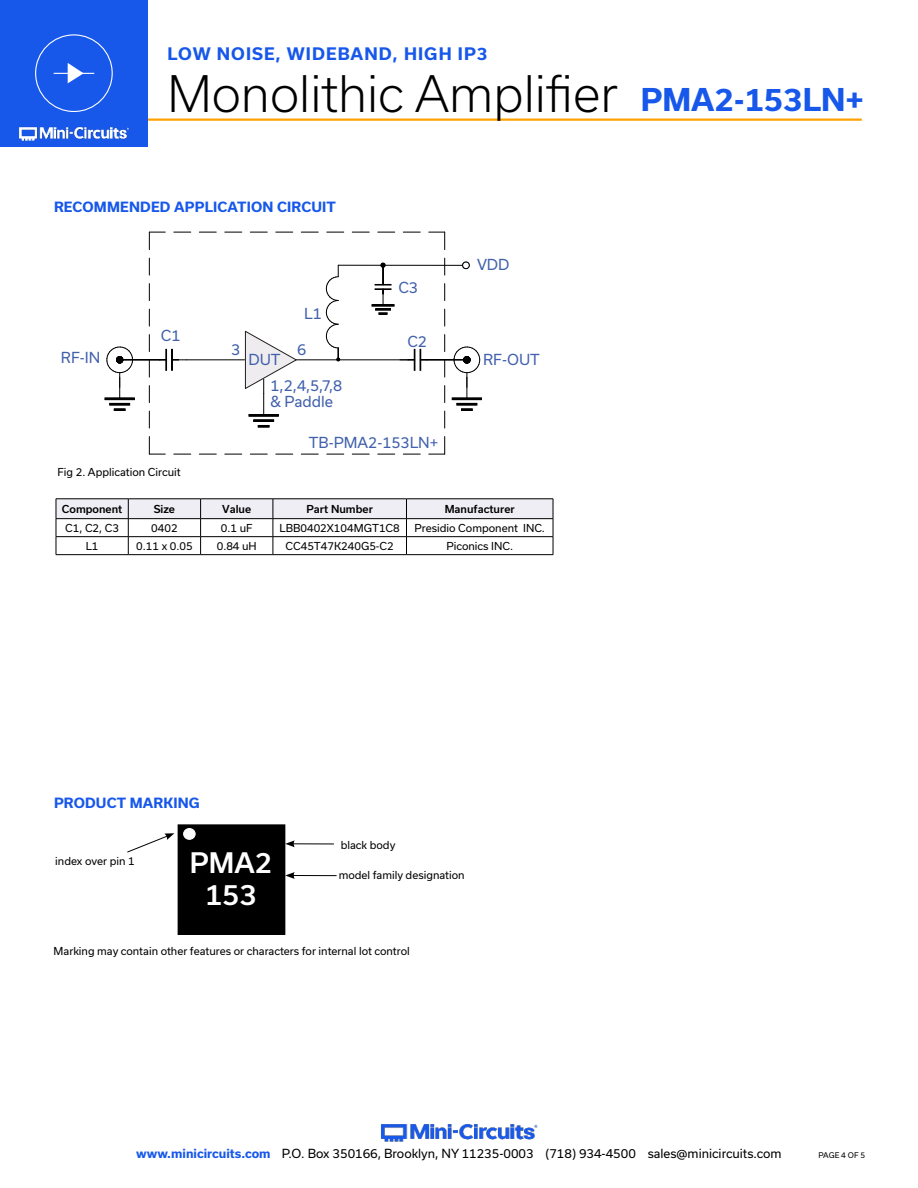
<style>
.page{position:relative;width:918px;height:1188px;background:#fff}
.page>*{position:absolute;margin:0;border:0;box-sizing:border-box;transform-origin:0 0}
.t1{font:300 48px "Usual";color:#000}
.t2{font:700 30px "Usual";color:#1758ea}
.t3{font:500 27px/32.4px "Usual";color:#fff;text-align:center}
.t4{font:700 16.5px "Usual";letter-spacing:.065em;color:#1758ea}
.t5{font:14.55px/25.7px "Usual";color:#4261ac}
.t6{font:700 13.5px "Usual";letter-spacing:.015em;color:#1758ea}
.t7{font:13.35px "Calibri";color:#000}
.t8{font:12px "Usual";color:#000}
.t9{font:10.5px "Usual";color:#000}
.t10{font:500 10.5px "Usual";color:#000}
.t11{font:7.5px "Usual";color:#000}
.s1{font-weight:700;color:#1758ea}
</style>
<div class="page">
<hr style="left:129px;top:118px;width:733px;height:3px;background:#ffa200">
<div style="left:0;top:0;width:148px;height:147px;background:#1758ea"></div>
<img style="left:19px;top:126px;width:110px;height:15px">
<div style="left:35px;top:34px;width:78px;height:78px;border:1px solid #fff;border-radius:50%"></div>
<hr style="left:54px;top:73px;width:40px;height:1px;background:#fff">
<svg style="left:68px;top:63px;width:16px;height:20px"></svg>
<img style="left:381px;top:1124px;width:157px;height:18px">
<div style="left:178px;top:825px;width:107px;height:109px;background:#000"></div>
<div style="left:178px;top:824px;width:107px;height:111px;border:1px solid #000"></div>
<div style="left:184px;top:829px;width:11px;height:10px;background:#fff;border-radius:50%"></div>
<div style="left:183px;top:828px;width:13px;height:12px;border:1px solid #fff;border-radius:50%"></div>
<hr style="left:292px;top:843px;width:42px;height:1px;background:#000">
<svg style="left:285px;top:840px;width:10px;height:7px"></svg>
<hr style="left:292px;top:875px;width:45px;height:1px;background:#000">
<svg style="left:285px;top:872px;width:10px;height:7px"></svg>
<svg style="left:127px;top:833px;width:47px;height:20px"></svg>
<hr style="left:123px;top:360px;width:37px;height:1px;background:#000">
<div style="left:122px;top:359px;width:38px;height:1px;border:1px solid #000"></div>
<svg style="left:159px;top:349px;width:28px;height:22px"></svg>
<div style="left:110px;top:403px;width:20px;height:2px;border:1px solid #000"></div>
<svg style="left:114px;top:409px;width:11px;height:2px"></svg>
<div style="left:105px;top:398px;width:30px;height:2px;border:1px solid #000"></div>
<hr style="left:187px;top:360px;width:58px;height:1px;background:#000">
<svg style="left:462px;top:261px;width:8px;height:8px"></svg>
<svg style="left:106px;top:346px;width:27px;height:53px"></svg>
<hr style="left:338px;top:265px;width:124px;height:1px;background:#000">
<svg style="left:372px;top:262px;width:22px;height:52px"></svg>
<svg style="left:453px;top:346px;width:27px;height:52px"></svg>
<div style="left:457px;top:403px;width:20px;height:2px;border:1px solid #000"></div>
<svg style="left:461px;top:409px;width:11px;height:2px"></svg>
<div style="left:452px;top:398px;width:30px;height:2px;border:1px solid #000"></div>
<hr style="left:427px;top:360px;width:37px;height:1px;background:#000">
<div style="left:427px;top:359px;width:37px;height:1px;border:1px solid #000"></div>
<svg style="left:400px;top:349px;width:27px;height:22px"></svg>
<hr style="left:296px;top:360px;width:112px;height:1px;background:#000">
<svg style="left:326px;top:265px;width:14px;height:97px"></svg>
<svg style="left:149px;top:258px;width:1px;height:17px"></svg>
<svg style="left:149px;top:284px;width:1px;height:17px"></svg>
<svg style="left:149px;top:309px;width:1px;height:17px"></svg>
<svg style="left:149px;top:335px;width:1px;height:17px"></svg>
<svg style="left:149px;top:360px;width:1px;height:17px"></svg>
<svg style="left:149px;top:386px;width:1px;height:17px"></svg>
<svg style="left:149px;top:411px;width:1px;height:17px"></svg>
<svg style="left:149px;top:437px;width:16px;height:18px"></svg>
<svg style="left:174px;top:454px;width:17px;height:1px"></svg>
<svg style="left:199px;top:454px;width:17px;height:1px"></svg>
<svg style="left:225px;top:454px;width:17px;height:1px"></svg>
<svg style="left:250px;top:454px;width:17px;height:1px"></svg>
<svg style="left:276px;top:454px;width:17px;height:1px"></svg>
<svg style="left:301px;top:454px;width:17px;height:1px"></svg>
<svg style="left:327px;top:454px;width:17px;height:1px"></svg>
<svg style="left:352px;top:454px;width:17px;height:1px"></svg>
<svg style="left:378px;top:454px;width:17px;height:1px"></svg>
<svg style="left:403px;top:454px;width:17px;height:1px"></svg>
<svg style="left:429px;top:437px;width:16px;height:18px"></svg>
<svg style="left:444px;top:411px;width:1px;height:17px"></svg>
<svg style="left:444px;top:386px;width:1px;height:17px"></svg>
<svg style="left:444px;top:360px;width:1px;height:17px"></svg>
<svg style="left:444px;top:335px;width:1px;height:17px"></svg>
<svg style="left:444px;top:309px;width:1px;height:17px"></svg>
<svg style="left:444px;top:284px;width:1px;height:17px"></svg>
<svg style="left:444px;top:258px;width:1px;height:17px"></svg>
<svg style="left:429px;top:232px;width:16px;height:18px"></svg>
<svg style="left:403px;top:232px;width:17px;height:1px"></svg>
<svg style="left:378px;top:232px;width:17px;height:1px"></svg>
<svg style="left:352px;top:232px;width:17px;height:1px"></svg>
<svg style="left:327px;top:232px;width:17px;height:1px"></svg>
<svg style="left:301px;top:232px;width:17px;height:1px"></svg>
<svg style="left:276px;top:232px;width:17px;height:1px"></svg>
<svg style="left:250px;top:232px;width:17px;height:1px"></svg>
<svg style="left:225px;top:232px;width:17px;height:1px"></svg>
<svg style="left:199px;top:232px;width:17px;height:1px"></svg>
<svg style="left:174px;top:232px;width:17px;height:1px"></svg>
<svg style="left:149px;top:232px;width:16px;height:18px"></svg>
<svg style="left:245px;top:330px;width:52px;height:97px"></svg>
<svg style="left:56px;top:499px;width:498px;height:55px"></svg>
<hr style="left:56px;top:554px;width:72px;height:1px;background:#000">
<hr style="left:128px;top:554px;width:73px;height:1px;background:#000">
<hr style="left:201px;top:554px;width:72px;height:1px;background:#000">
<hr style="left:273px;top:554px;width:134px;height:1px;background:#000">
<hr style="left:407px;top:554px;width:146px;height:1px;background:#000">
<h3 class="t4" style="left:167px;top:48px;width:322px">LOW NOISE, WIDEBAND, HIGH IP3</h3>
<h1 class="t1" style="left:167px;top:74px;width:452px">Monolithic Amplifier</h1>
<h2 class="t2" style="left:641px;top:87px;width:225px">PMA2-153LN+</h2>
<p class="t6" style="left:54px;top:201px;width:284px">RECOMMENDED APPLICATION CIRCUIT</p>
<h3 class="t5" style="left:304px;top:302px;width:19px">L1</h3>
<h3 class="t5" style="left:399px;top:276px;width:21px">C3</h3>
<h3 class="t5" style="left:477px;top:253px;width:34px">VDD</h3>
<h3 class="t5" style="left:161px;top:324px;width:21px">C1</h3>
<h3 class="t5" style="left:407px;top:329px;width:21px">C2</h3>
<h3 class="t5" style="left:231px;top:338px;width:11px">3</h3>
<h3 class="t5" style="left:297px;top:338px;width:11px">6</h3>
<h3 class="t5" style="left:270px;top:348px;width:74px;text-indent:-22px">DUT<br>1,2,4,5,7,8</h3>
<h3 class="t5" style="left:270px;top:389px;width:64px">&amp; Paddle</h3>
<h3 class="t5" style="left:309px;top:430px;width:131px">TB-PMA2-153LN+</h3>
<h3 class="t5" style="left:61px;top:345px;width:41px">RF-IN</h3>
<h3 class="t5" style="left:483px;top:347px;width:58px">RF-OUT</h3>
<p class="t9" style="left:58px;top:468px;width:125px">Fig 2. Application Circuit</p>
<p class="t10" style="left:62px;top:504px;width:62px">Component</p>
<p class="t10" style="left:154px;top:504px;width:23px">Size</p>
<p class="t10" style="left:222px;top:504px;width:31px">Value</p>
<p class="t10" style="left:306px;top:504px;width:68px">Part Number</p>
<p class="t10" style="left:445px;top:504px;width:72px">Manufacturer</p>
<p class="t9" style="left:65px;top:523px;width:55px">C1, C2, C3</p>
<p class="t9" style="left:151px;top:523px;width:28px">0402</p>
<p class="t9" style="left:221px;top:523px;width:33px">0.1 uF</p>
<p class="t9" style="left:280px;top:523px;width:122px">LBB0402X104MGT1C8</p>
<p class="t9" style="left:415px;top:523px;width:132px">Presidio Component INC.</p>
<p class="t9" style="left:86px;top:541px;width:14px">L1</p>
<p class="t9" style="left:136px;top:541px;width:58px">0.11 x 0.05</p>
<p class="t9" style="left:217px;top:541px;width:41px">0.84 uH</p>
<p class="t9" style="left:286px;top:541px;width:110px">CC45T47K240G5-C2</p>
<p class="t9" style="left:446px;top:541px;width:68px">Piconics INC.</p>
<p class="t7" style="left:369px;top:511px;width:15px">C8</p>
<p class="t7" style="left:241px;top:528px;width:10px">H</p>
<p class="t6" style="left:54px;top:797px;width:147px">PRODUCT MARKING</p>
<p class="t9" style="left:55px;top:856px;width:81px">index over pin 1</p>
<h3 class="t3" style="left:190px;top:849px;width:84px">PMA2<br>153</h3>
<p class="t9" style="left:341px;top:841px;width:56px">black body</p>
<p class="t9" style="left:339px;top:871px;width:128px">model family designation</p>
<p class="t9" style="left:54px;top:947px;width:358px">Marking may contain other features or characters for internal lot control</p>
<p class="t8" style="left:136px;top:1148px;width:647px"><span class="s1">www.minicircuits.com</span> P.O. Box 350166, Brooklyn, NY 11235-0003 (718) 934-4500 sales@minicircuits.com</p>
<p class="t11" style="left:819px;top:1152px;width:48px">PAGE 4 OF 5</p>
</div>
